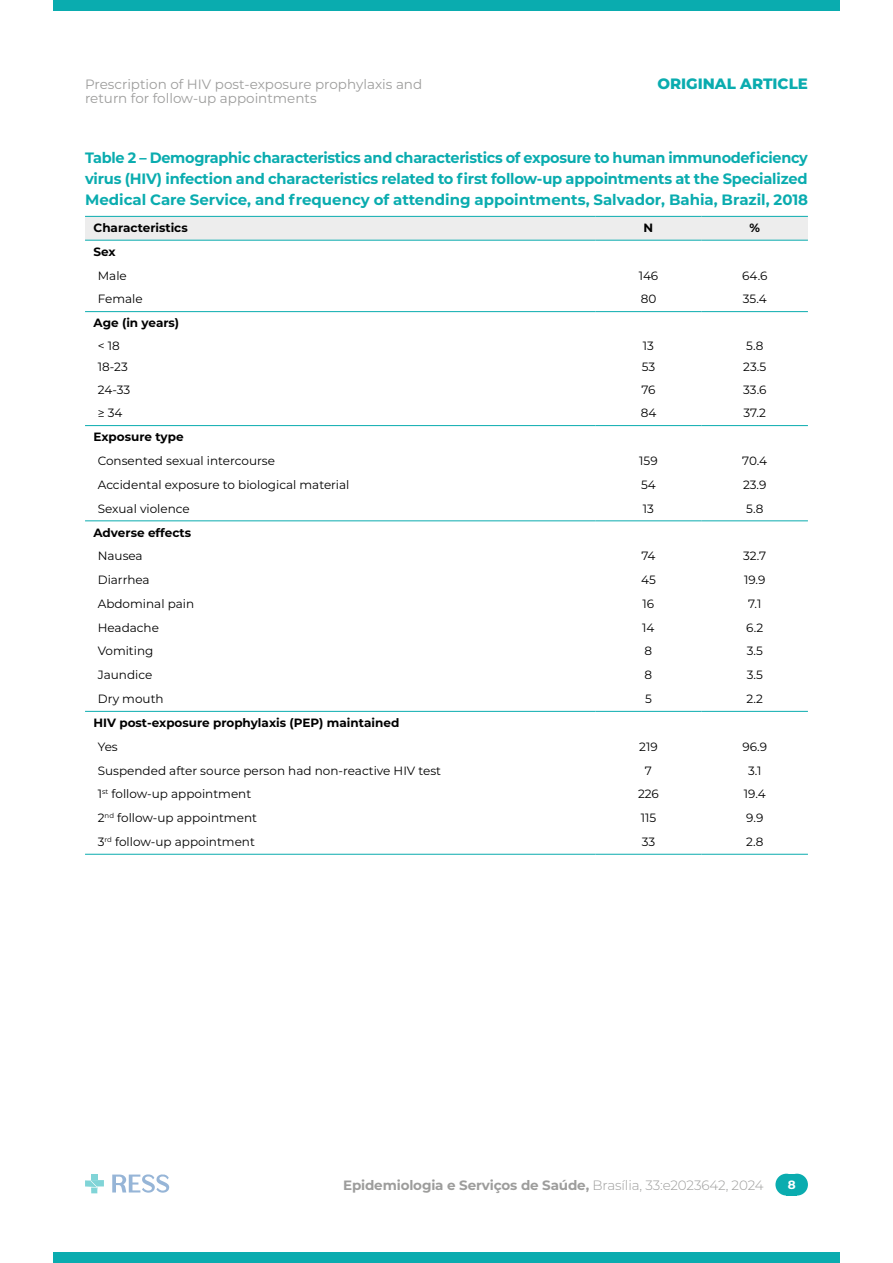
<style>
.page{position:relative;width:893px;height:1263px;background:#fff}
.page>*{position:absolute;margin:0;border:0;box-sizing:border-box;transform-origin:0 0}
.t1{font:700 15px/21px "Montserrat";color:#0aacaf;text-align:justify;scale:.96 1}
.t2{font:800 15px "Montserrat";color:#0aacaf}
.t3{font:13.5px "Montserrat";color:#9d9d9c}
.t4{font:700 13.5px "Montserrat";letter-spacing:-.01em;color:#9d9d9c}
.t5{font:12px/21px "Montserrat";color:#000}
.t6{font:700 12px "Montserrat";color:#000}
.t7{font:700 12px "Montserrat";color:#fff}
.s1{font-weight:300}
</style>
<div class="page">
<div style="left:53px;top:0;width:787px;height:11px;background:#0aacaf"></div>
<div style="left:53px;top:1252px;width:787px;height:11px;background:#0aacaf"></div>
<div style="left:775px;top:1174px;width:22px;height:21px;background:#0aacaf;border-radius:50%"></div>
<div style="left:786px;top:1174px;width:22px;height:21px;background:#0aacaf;border-radius:50%"></div>
<div style="left:786px;top:1174px;width:11px;height:21px;background:#0aacaf"></div>
<svg style="left:85px;top:1174px;width:19px;height:19px"></svg>
<svg style="left:112px;top:1174px;width:57px;height:19px"></svg>
<div style="left:85px;top:217px;width:723px;height:23px;background:#ededed"></div>
<hr style="left:85px;top:216px;width:510px;height:1px;background:#0aacaf">
<hr style="left:595px;top:216px;width:107px;height:1px;background:#0aacaf">
<hr style="left:702px;top:216px;width:106px;height:1px;background:#0aacaf">
<hr style="left:85px;top:240px;width:510px;height:1px;background:#0aacaf">
<hr style="left:595px;top:240px;width:107px;height:1px;background:#0aacaf">
<hr style="left:702px;top:240px;width:106px;height:1px;background:#0aacaf">
<hr style="left:85px;top:854px;width:510px;height:1px;background:#0aacaf">
<hr style="left:595px;top:854px;width:107px;height:1px;background:#0aacaf">
<hr style="left:702px;top:854px;width:106px;height:1px;background:#0aacaf">
<hr style="left:85px;top:311px;width:510px;height:1px;background:#0aacaf">
<hr style="left:595px;top:311px;width:107px;height:1px;background:#0aacaf">
<hr style="left:702px;top:311px;width:106px;height:1px;background:#0aacaf">
<hr style="left:85px;top:425px;width:510px;height:1px;background:#0aacaf">
<hr style="left:595px;top:425px;width:107px;height:1px;background:#0aacaf">
<hr style="left:702px;top:425px;width:106px;height:1px;background:#0aacaf">
<hr style="left:85px;top:521px;width:510px;height:1px;background:#0aacaf">
<hr style="left:595px;top:521px;width:107px;height:1px;background:#0aacaf">
<hr style="left:702px;top:521px;width:106px;height:1px;background:#0aacaf">
<hr style="left:85px;top:711px;width:510px;height:1px;background:#0aacaf">
<hr style="left:595px;top:711px;width:107px;height:1px;background:#0aacaf">
<hr style="left:702px;top:711px;width:106px;height:1px;background:#0aacaf">
<p class="t3" style="left:85px;top:75px;width:339px">Prescription of HIV post-exposure prophylaxis and</p>
<p class="t2" style="left:657px;top:73px;width:152px">ORIGINAL ARTICLE</p>
<p class="t3" style="left:85px;top:89px;width:233px">return for follow-up appointments</p>
<p class="t1" style="left:85px;top:147px;width:755px">Table 2 – Demographic characteristics and characteristics of exposure to human immunodeficiency virus (HIV) infection and characteristics related to first follow-up appointments at the Specialized Medical Care Service, and frequency of attending appointments, Salvador, Bahia, Brazil, 2018</p>
<p class="t6" style="left:94px;top:219px;width:96px">Characteristics</p>
<p class="t6" style="left:644px;top:219px;width:11px">N</p>
<p class="t6" style="left:749px;top:219px;width:12px">%</p>
<p class="t6" style="left:94px;top:243px;width:24px">Sex</p>
<p class="t5" style="left:98px;top:264px;width:31px">Male</p>
<p class="t5" style="left:639px;top:264px;width:21px">146</p>
<p class="t5" style="left:742px;top:264px;width:27px">64.6</p>
<p class="t5" style="left:98px;top:288px;width:46px">Female</p>
<p class="t5" style="left:641px;top:288px;width:17px">80</p>
<p class="t5" style="left:743px;top:288px;width:25px">35.4</p>
<p class="t6" style="left:94px;top:314px;width:87px">Age (in years)</p>
<p class="t5" style="left:98px;top:335px;width:32px">&lt; 18<br>18-23</p>
<p class="t5" style="left:642px;top:335px;width:15px">13<br>53</p>
<p class="t5" style="left:743px;top:335px;width:24px">5.8<br>23.5</p>
<p class="t5" style="left:98px;top:378px;width:34px">24-33</p>
<p class="t5" style="left:641px;top:378px;width:16px">76</p>
<p class="t5" style="left:743px;top:378px;width:25px">33.6</p>
<p class="t5" style="left:98px;top:402px;width:26px">≥ 34</p>
<p class="t5" style="left:641px;top:402px;width:17px">84</p>
<p class="t5" style="left:743px;top:402px;width:24px">37.2</p>
<p class="t6" style="left:94px;top:428px;width:92px">Exposure type</p>
<p class="t5" style="left:98px;top:450px;width:179px">Consented sexual intercourse</p>
<p class="t5" style="left:639px;top:450px;width:20px">159</p>
<p class="t5" style="left:742px;top:450px;width:26px">70.4</p>
<p class="t5" style="left:98px;top:474px;width:253px">Accidental exposure to biological material</p>
<p class="t5" style="left:641px;top:474px;width:16px">54</p>
<p class="t5" style="left:743px;top:474px;width:25px">23.9</p>
<p class="t5" style="left:98px;top:497px;width:94px">Sexual violence</p>
<p class="t5" style="left:643px;top:497px;width:13px">13</p>
<p class="t5" style="left:746px;top:497px;width:19px">5.8</p>
<p class="t6" style="left:94px;top:524px;width:99px">Adverse effects</p>
<p class="t5" style="left:98px;top:545px;width:46px">Nausea</p>
<p class="t5" style="left:641px;top:545px;width:16px">74</p>
<p class="t5" style="left:743px;top:545px;width:25px">32.7</p>
<p class="t5" style="left:98px;top:569px;width:53px">Diarrhea</p>
<p class="t5" style="left:641px;top:569px;width:16px">45</p>
<p class="t5" style="left:744px;top:569px;width:23px">19.9</p>
<p class="t5" style="left:98px;top:593px;width:98px">Abdominal pain</p>
<p class="t5" style="left:643px;top:593px;width:13px">16</p>
<p class="t5" style="left:748px;top:593px;width:15px">7.1</p>
<p class="t5" style="left:98px;top:616px;width:63px">Headache</p>
<p class="t5" style="left:642px;top:616px;width:14px">14</p>
<p class="t5" style="left:746px;top:616px;width:18px">6.2</p>
<p class="t5" style="left:98px;top:640px;width:57px">Vomiting</p>
<p class="t5" style="left:645px;top:640px;width:9px">8</p>
<p class="t5" style="left:747px;top:640px;width:18px">3.5</p>
<p class="t5" style="left:98px;top:664px;width:56px">Jaundice</p>
<p class="t5" style="left:645px;top:664px;width:9px">8</p>
<p class="t5" style="left:747px;top:664px;width:18px">3.5</p>
<p class="t5" style="left:98px;top:688px;width:67px">Dry mouth</p>
<p class="t5" style="left:645px;top:688px;width:8px">5</p>
<p class="t5" style="left:746px;top:688px;width:18px">2.2</p>
<p class="t6" style="left:94px;top:714px;width:307px">HIV post-exposure prophylaxis (PEP) maintained</p>
<p class="t5" style="left:98px;top:735px;width:22px">Yes</p>
<p class="t5" style="left:639px;top:735px;width:20px">219</p>
<p class="t5" style="left:742px;top:735px;width:26px">96.9</p>
<p class="t5" style="left:98px;top:759px;width:345px">Suspended after source person had non-reactive HIV test</p>
<p class="t5" style="left:645px;top:759px;width:9px">7</p>
<p class="t5" style="left:748px;top:759px;width:15px">3.1</p>
<p class="t5" style="left:98px;top:783px;width:155px">1<sup>st</sup> follow-up appointment</p>
<p class="t5" style="left:638px;top:783px;width:22px">226</p>
<p class="t5" style="left:744px;top:783px;width:23px">19.4</p>
<p class="t5" style="left:98px;top:807px;width:161px">2<sup>nd</sup> follow-up appointment</p>
<p class="t5" style="left:641px;top:807px;width:17px">115</p>
<p class="t5" style="left:746px;top:807px;width:19px">9.9</p>
<p class="t5" style="left:98px;top:831px;width:159px">3<sup>rd</sup> follow-up appointment</p>
<p class="t5" style="left:642px;top:831px;width:15px">33</p>
<p class="t5" style="left:746px;top:831px;width:19px">2.8</p>
<p class="t4" style="left:343px;top:1175px;width:422px">Epidemiologia e Serviços de Saúde, <span class="s1">Brasília, 33:e2023642, 2024</span></p>
<p class="t7" style="left:788px;top:1176px;width:9px">8</p>
</div>
